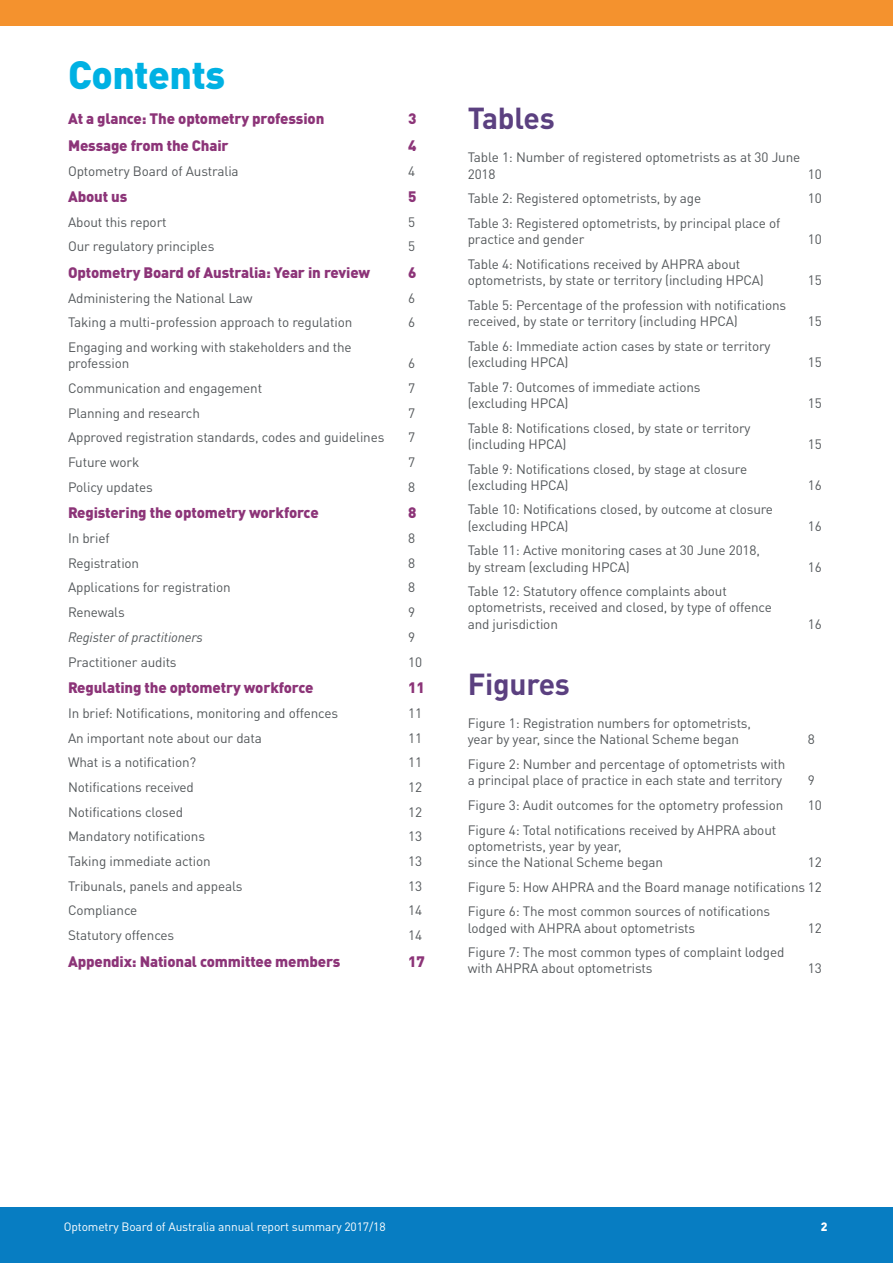
<style>
.page{position:relative;width:893px;height:1263px;background:#fff}
.page>*{position:absolute;margin:0;border:0;box-sizing:border-box;transform-origin:0 0}
.t1{font:900 39px "DINOT";letter-spacing:-.01em;color:#00b1e3}
.t2{font:700 30px "DINOT";letter-spacing:-.01em;color:#5b4080}
.t3{font:900 15px "DINOT";letter-spacing:-.01em;color:#8c3478}
.t4{font:13.5px/16.2px "DINOT";letter-spacing:-.01em;color:#54585b}
.t5{font:italic 13.5px "DINOT";letter-spacing:-.01em;color:#54585b}
.t6{font:12px "DINOT";letter-spacing:-.01em;color:#fff}
.t7{font:900 12px "DINOT";color:#fff}
</style>
<div class="page">
<div style="left:0;top:0;width:893px;height:26px;background:#f4922e"></div>
<div style="left:0;top:1208px;width:893px;height:55px;background:#077dc2"></div>
<h1 class="t1" style="left:68px;top:49px;width:159px">Contents</h1>
<p class="t3" style="left:68px;top:109px;width:258px">At a glance: The optometry profession</p>
<p class="t3" style="left:408px;top:109px;width:10px">3</p>
<p class="t3" style="left:68px;top:135px;width:162px">Message from the Chair</p>
<p class="t3" style="left:408px;top:135px;width:10px">4</p>
<p class="t4" style="left:68px;top:162px;width:172px">Optometry Board of Australia</p>
<p class="t4" style="left:408px;top:162px;width:9px">4</p>
<p class="t3" style="left:68px;top:187px;width:61px">About us</p>
<p class="t3" style="left:408px;top:187px;width:10px">5</p>
<p class="t4" style="left:68px;top:214px;width:100px">About this report</p>
<p class="t4" style="left:408px;top:214px;width:9px">5</p>
<p class="t4" style="left:68px;top:238px;width:148px">Our regulatory principles</p>
<p class="t4" style="left:408px;top:238px;width:9px">5</p>
<p class="t3" style="left:68px;top:262px;width:304px">Optometry Board of Australia: Year in review</p>
<p class="t3" style="left:408px;top:262px;width:10px">6</p>
<p class="t4" style="left:68px;top:289px;width:186px">Administering the National Law</p>
<p class="t4" style="left:408px;top:289px;width:9px">6</p>
<p class="t4" style="left:68px;top:314px;width:286px">Taking a multi-profession approach to regulation</p>
<p class="t4" style="left:408px;top:314px;width:9px">6</p>
<p class="t4" style="left:68px;top:339px;width:285px">Engaging and working with stakeholders and the profession</p>
<p class="t4" style="left:408px;top:355px;width:9px">6</p>
<p class="t4" style="left:68px;top:380px;width:196px">Communication and engagement</p>
<p class="t4" style="left:408px;top:380px;width:9px">7</p>
<p class="t4" style="left:68px;top:404px;width:134px">Planning and research</p>
<p class="t4" style="left:408px;top:404px;width:9px">7</p>
<p class="t4" style="left:68px;top:429px;width:318px">Approved registration standards, codes and guidelines</p>
<p class="t4" style="left:408px;top:429px;width:9px">7</p>
<p class="t4" style="left:68px;top:454px;width:73px">Future work</p>
<p class="t4" style="left:408px;top:454px;width:9px">7</p>
<p class="t4" style="left:68px;top:479px;width:86px">Policy updates</p>
<p class="t4" style="left:408px;top:479px;width:9px">8</p>
<p class="t3" style="left:68px;top:503px;width:252px">Registering the optometry workforce</p>
<p class="t3" style="left:408px;top:503px;width:10px">8</p>
<p class="t4" style="left:68px;top:530px;width:43px">In brief</p>
<p class="t4" style="left:408px;top:530px;width:9px">8</p>
<p class="t4" style="left:68px;top:554px;width:73px">Registration</p>
<p class="t4" style="left:408px;top:554px;width:9px">8</p>
<p class="t4" style="left:68px;top:579px;width:164px">Applications for registration</p>
<p class="t4" style="left:408px;top:579px;width:9px">8</p>
<p class="t4" style="left:68px;top:604px;width:58px">Renewals</p>
<p class="t4" style="left:408px;top:604px;width:9px">9</p>
<p class="t5" style="left:68px;top:629px;width:136px">Register of practitioners</p>
<p class="t4" style="left:408px;top:629px;width:9px">9</p>
<p class="t4" style="left:68px;top:653px;width:110px">Practitioner audits</p>
<p class="t4" style="left:408px;top:653px;width:15px">10</p>
<p class="t3" style="left:68px;top:678px;width:247px">Regulating the optometry workforce</p>
<p class="t3" style="left:408px;top:678px;width:18px">11</p>
<p class="t4" style="left:68px;top:705px;width:272px">In brief: Notifications, monitoring and offences</p>
<p class="t4" style="left:408px;top:705px;width:15px">11</p>
<p class="t4" style="left:68px;top:729px;width:195px">An important note about our data</p>
<p class="t4" style="left:408px;top:729px;width:15px">11</p>
<p class="t4" style="left:68px;top:754px;width:130px">What is a notification?</p>
<p class="t4" style="left:408px;top:754px;width:15px">11</p>
<p class="t4" style="left:68px;top:779px;width:127px">Notifications received</p>
<p class="t4" style="left:408px;top:779px;width:15px">12</p>
<p class="t4" style="left:68px;top:803px;width:117px">Notifications closed</p>
<p class="t4" style="left:408px;top:803px;width:15px">12</p>
<p class="t4" style="left:68px;top:828px;width:139px">Mandatory notifications</p>
<p class="t4" style="left:408px;top:828px;width:15px">13</p>
<p class="t4" style="left:68px;top:853px;width:144px">Taking immediate action</p>
<p class="t4" style="left:408px;top:853px;width:15px">13</p>
<p class="t4" style="left:68px;top:877px;width:176px">Tribunals, panels and appeals</p>
<p class="t4" style="left:408px;top:877px;width:15px">13</p>
<p class="t4" style="left:68px;top:902px;width:71px">Compliance</p>
<p class="t4" style="left:408px;top:902px;width:15px">14</p>
<p class="t4" style="left:68px;top:927px;width:108px">Statutory offences</p>
<p class="t4" style="left:408px;top:927px;width:15px">14</p>
<p class="t3" style="left:68px;top:951px;width:274px">Appendix: National committee members</p>
<p class="t3" style="left:408px;top:951px;width:18px">17</p>
<h2 class="t2" style="left:468px;top:99px;width:88px">Tables</h2>
<p class="t4" style="left:468px;top:149px;width:334px">Table 1: Number of registered optometrists as at 30 June<br>2018</p>
<p class="t4" style="left:808px;top:165px;width:15px">10</p>
<p class="t4" style="left:468px;top:190px;width:235px">Table 2: Registered optometrists, by age</p>
<p class="t4" style="left:808px;top:190px;width:15px">10</p>
<p class="t4" style="left:468px;top:215px;width:314px">Table 3: Registered optometrists, by principal place of practice and gender</p>
<p class="t4" style="left:808px;top:231px;width:15px">10</p>
<p class="t4" style="left:468px;top:256px;width:298px">Table 4: Notifications received by AHPRA about optometrists, by state or territory (including HPCA)</p>
<p class="t4" style="left:468px;top:297px;width:320px">Table 5: Percentage of the profession with notifications received, by state or territory (including HPCA)</p>
<p class="t4" style="left:468px;top:338px;width:304px">Table 6: Immediate action cases by state or territory (excluding HPCA)</p>
<p class="t4" style="left:468px;top:378px;width:234px">Table 7: Outcomes of immediate actions (excluding HPCA)</p>
<p class="t4" style="left:468px;top:419px;width:284px">Table 8: Notifications closed, by state or territory (including HPCA)</p>
<p class="t4" style="left:468px;top:460px;width:281px">Table 9: Notifications closed, by stage at closure (excluding HPCA)</p>
<p class="t4" style="left:468px;top:501px;width:307px">Table 10: Notifications closed, by outcome at closure (excluding HPCA)</p>
<p class="t4" style="left:468px;top:542px;width:294px">Table 11: Active monitoring cases at 30 June 2018, by stream (excluding HPCA)</p>
<p class="t4" style="left:468px;top:583px;width:306px">Table 12: Statutory offence complaints about optometrists, received and closed, by type of offence and jurisdiction</p>
<h2 class="t2" style="left:468px;top:664px;width:104px">Figures</h2>
<p class="t4" style="left:468px;top:715px;width:285px">Figure 1: Registration numbers for optometrists, year by year, since the National Scheme began</p>
<p class="t4" style="left:468px;top:756px;width:319px">Figure 2: Number and percentage of optometrists with a principal place of practice in each state and territory</p>
<p class="t4" style="left:808px;top:272px;width:15px">15</p>
<p class="t4" style="left:808px;top:313px;width:15px">15</p>
<p class="t4" style="left:808px;top:354px;width:15px">15</p>
<p class="t4" style="left:808px;top:395px;width:15px">15</p>
<p class="t4" style="left:808px;top:436px;width:15px">15</p>
<p class="t4" style="left:808px;top:476px;width:15px">16</p>
<p class="t4" style="left:808px;top:517px;width:15px">16</p>
<p class="t4" style="left:808px;top:558px;width:15px">16</p>
<p class="t4" style="left:808px;top:615px;width:15px">16</p>
<p class="t4" style="left:808px;top:731px;width:9px">8</p>
<p class="t4" style="left:808px;top:772px;width:9px">9</p>
<p class="t4" style="left:468px;top:797px;width:317px">Figure 3: Audit outcomes for the optometry profession</p>
<p class="t4" style="left:808px;top:797px;width:15px">10</p>
<p class="t4" style="left:468px;top:821px;width:310px">Figure 4: Total notifications received by AHPRA about optometrists, year by year,<br>since the National Scheme began</p>
<p class="t4" style="left:468px;top:849px;width:356px;line-height:24.8px;text-align:justify;text-indent:340px">12<br>Figure 5: How AHPRA and the Board manage notifications 12<br>Figure 6: The most common sources of notifications</p>
<p class="t4" style="left:468px;top:919px;width:229px">lodged with AHPRA about optometrists</p>
<p class="t4" style="left:808px;top:919px;width:15px">12</p>
<p class="t4" style="left:468px;top:944px;width:318px">Figure 7: The most common types of complaint lodged with AHPRA about optometrists</p>
<p class="t4" style="left:808px;top:960px;width:15px">13</p>
<p class="t6" style="left:64px;top:1219px;width:323px">Optometry Board of Australia annual report summary 2017/18</p>
<p class="t7" style="left:821px;top:1219px;width:8px">2</p>
</div>
